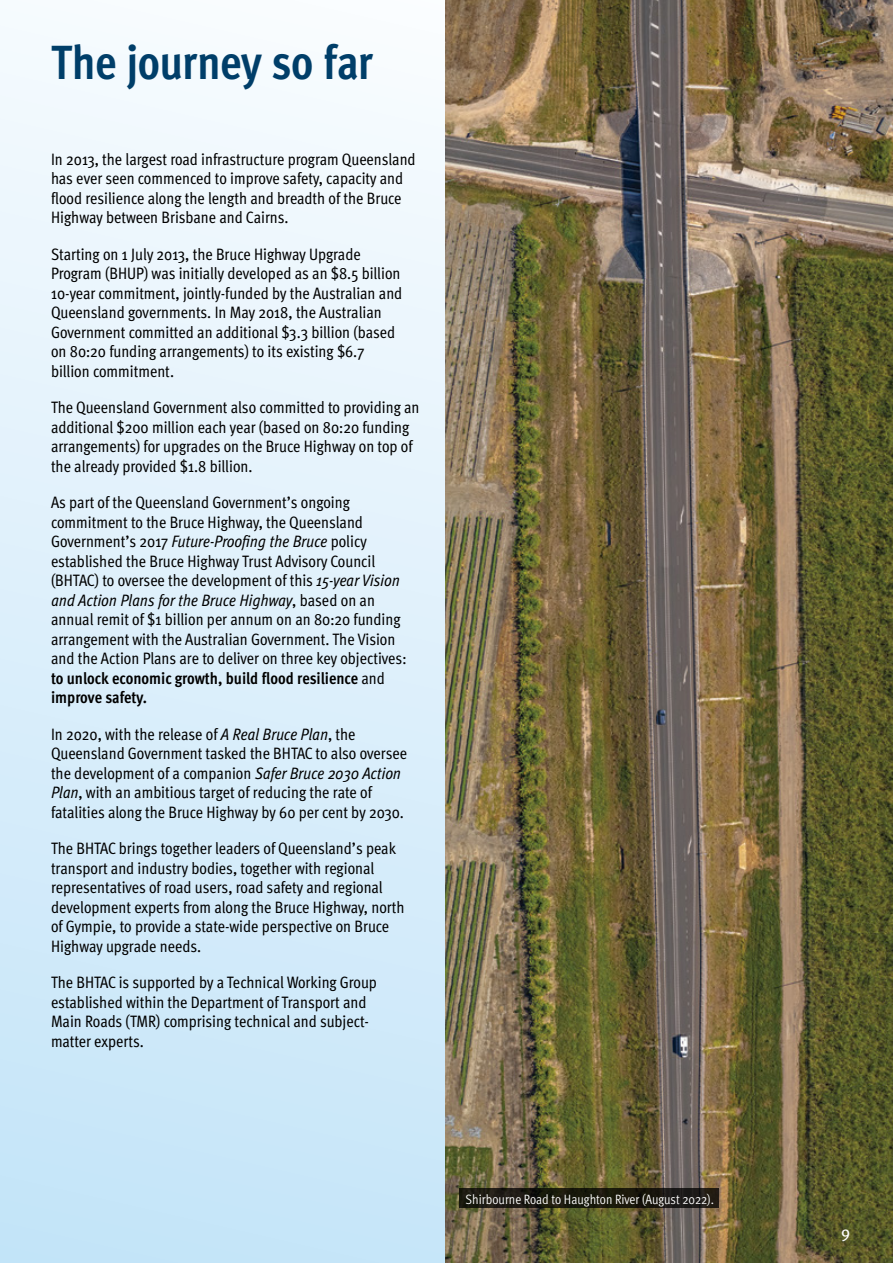
<style>
.page{position:relative;width:893px;height:1263px;background:#fff}
.page>*{position:absolute;margin:0;border:0;box-sizing:border-box;transform-origin:0 0}
.t1{font:700 condensed 48px "Meta Pro";letter-spacing:-.015em;color:#003e69}
.Body{font:condensed 16.5px/19.5px "Meta Pro";color:#000}
.t2{font:16.5px "Meta Pro";color:#fff}
.Image_Caption{font:13.5px "Meta Pro Cond Norm";letter-spacing:-.005em;color:#fff}
.s1{font-style:italic}
.s2{font-weight:700}
</style>
<div class="page">
<div style="left:0;top:0;width:451px;height:1263px;background:linear-gradient(to bottom,#f8fcfe,#c4e4f8)"></div>
<svg style="left:0;top:0;width:1px;height:1263px"></svg>
<img style="left:445px;top:0;width:448px;height:1263px">
<svg style="left:459px;top:1188px;width:260px;height:20px;background:#1a1810"></svg>
<h1 class="t1" style="left:51px;top:25px;width:323px">The journey so far</h1>
<p class="Body" style="left:51px;top:148px;width:366px">In 2013, the largest road infrastructure program Queensland has ever seen commenced to improve safety, capacity and flood resilience along the length and breadth of the Bruce Highway between Brisbane and Cairns.</p>
<p class="Body" style="left:51px;top:243px;width:353px">Starting on 1 July 2013, the Bruce Highway Upgrade Program (BHUP) was initially developed as an $8.5 billion 10-year commitment, jointly-funded by the Australian and Queensland governments. In May 2018, the Australian Government committed an additional $3.3 billion (based on 80:20 funding arrangements) to its existing $6.7 billion commitment.</p>
<p class="Body" style="left:51px;top:396px;width:370px">The Queensland Government also committed to providing an additional $200 million each year (based on 80:20 funding arrangements) for upgrades on the Bruce Highway on top of the already provided $1.8 billion.</p>
<p class="Body" style="left:51px;top:491px;width:357px">As part of the Queensland Government’s ongoing commitment to the Bruce Highway, the Queensland Government’s 2017 <span class="s1">Future-Proofing the Bruce</span> policy established the Bruce Highway Trust Advisory Council (BHTAC) to oversee the development of this <span class="s1">15-year Vision and Action Plans for the Bruce Highway</span>, based on an annual remit of $1 billion per annum on an 80:20 funding arrangement with the Australian Government. The Vision and the Action Plans are to deliver on three key objectives: <span class="s2">to unlock economic growth, build flood resilience</span> and <span class="s2">improve safety.</span></p>
<p class="Body" style="left:51px;top:723px;width:357px">In 2020, with the release of <span class="s1">A Real Bruce Plan</span>, the Queensland Government tasked the BHTAC to also oversee the development of a companion <span class="s1">Safer Bruce 2030 Action Plan</span>, with an ambitious target of reducing the rate of fatalities along the Bruce Highway by 60 per cent by 2030.</p>
<p class="Body" style="left:51px;top:837px;width:355px">The BHTAC brings together leaders of Queensland’s peak transport and industry bodies, together with regional representatives of road users, road safety and regional development experts from along the Bruce Highway, north of Gympie, to provide a state-wide perspective on Bruce Highway upgrade needs.</p>
<p class="Body" style="left:51px;top:971px;width:327px">The BHTAC is supported by a Technical Working Group established within the Department of Transport and Main Roads (TMR) comprising technical and subject&shy;matter experts.</p>
<p class="Image_Caption" style="left:466px;top:1189px;width:250px">Shirbourne Road to Haughton River (August 2022).</p>
<p class="t2" style="left:841px;top:1219px;width:11px">9</p>
</div>
